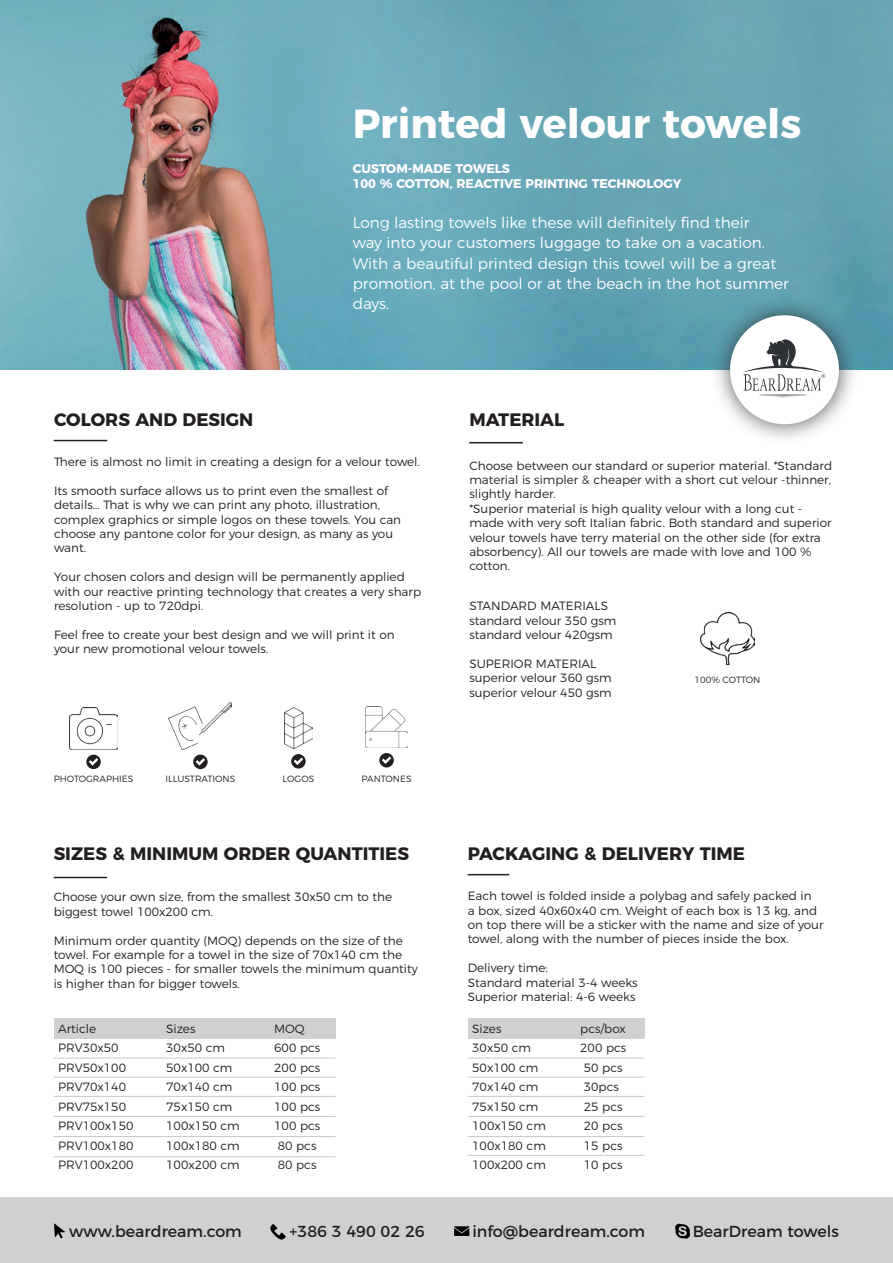
<style>
.page{position:relative;width:893px;height:1263px;background:#fff}
.page>*{position:absolute;margin:0;border:0;box-sizing:border-box;transform-origin:0 0}
.t1{font:700 40.5px "Montserrat";color:#fff}
.t2{font:700 18px "Montserrat";color:#231f20}
.t3{font:15.9px "Montserrat";color:#231f20}
.t4{font:300 15.3px/20.4px "Montserrat";color:#fff}
.t5{font:700 12.6px/15.1px "Montserrat";color:#fff}
.t6{font:300 12px/14.4px "Montserrat";color:#231f20}
.t7{font:300 9px "Montserrat";color:#231f20}
</style>
<div class="page">
<img style="left:0;top:0;width:893px;height:370px">
<div style="left:54px;top:1018px;width:281px;height:21px;background:#cfd0d2"></div>
<hr style="left:54px;top:1058px;width:281px;height:1px;background:#c7c8ca">
<hr style="left:54px;top:1077px;width:281px;height:1px;background:#c7c8ca">
<hr style="left:54px;top:1096px;width:281px;height:1px;background:#c7c8ca">
<hr style="left:54px;top:1116px;width:281px;height:1px;background:#c7c8ca">
<hr style="left:54px;top:1136px;width:281px;height:1px;background:#c7c8ca">
<hr style="left:54px;top:1156px;width:281px;height:1px;background:#c7c8ca">
<div style="left:468px;top:1018px;width:177px;height:21px;background:#cfd0d2"></div>
<hr style="left:468px;top:1058px;width:177px;height:1px;background:#c7c8ca">
<hr style="left:468px;top:1077px;width:177px;height:1px;background:#c7c8ca">
<hr style="left:468px;top:1096px;width:177px;height:1px;background:#c7c8ca">
<hr style="left:468px;top:1116px;width:177px;height:1px;background:#c7c8ca">
<hr style="left:468px;top:1136px;width:177px;height:1px;background:#c7c8ca">
<hr style="left:468px;top:1155px;width:177px;height:1px;background:#c7c8ca">
<img style="left:701px;top:612px;width:53px;height:53px">
<hr style="left:54px;top:440px;width:53px;height:1px;background:#231f20">
<hr style="left:468px;top:874px;width:41px;height:1px;background:#231f20">
<hr style="left:469px;top:442px;width:54px;height:1px;background:#231f20">
<hr style="left:54px;top:877px;width:53px;height:1px;background:#231f20">
<img style="left:169px;top:702px;width:63px;height:48px">
<img style="left:285px;top:707px;width:27px;height:41px">
<img style="left:366px;top:706px;width:41px;height:41px">
<img style="left:69px;top:707px;width:49px;height:43px">
<div style="left:86px;top:755px;width:15px;height:14px;background:#231f20;border-radius:50%"></div>
<div style="left:291px;top:754px;width:15px;height:14px;background:#231f20;border-radius:50%"></div>
<div style="left:193px;top:755px;width:15px;height:14px;background:#231f20;border-radius:50%"></div>
<div style="left:379px;top:753px;width:15px;height:14px;background:#231f20;border-radius:50%"></div>
<svg style="left:89px;top:758px;width:9px;height:8px"></svg>
<svg style="left:294px;top:757px;width:9px;height:8px"></svg>
<svg style="left:196px;top:758px;width:9px;height:8px"></svg>
<svg style="left:382px;top:756px;width:9px;height:8px"></svg>
<div style="left:0;top:1198px;width:893px;height:65px;background:#cfd0d2"></div>
<svg style="left:454px;top:1226px;width:15px;height:10px"></svg>
<svg style="left:270px;top:1224px;width:16px;height:16px"></svg>
<svg style="left:54px;top:1223px;width:11px;height:15px"></svg>
<svg style="left:675px;top:1224px;width:15px;height:14px"></svg>
<div style="left:709px;top:295px;width:150px;height:149px;background:#231f20;opacity:.75"></div>
<div style="left:730px;top:315px;width:109px;height:109px;background:#fff;border-radius:50%"></div>
<svg style="left:743px;top:339px;width:82px;height:52px"></svg>
<img style="left:759px;top:394px;width:49px;height:4px">
<img style="left:759px;top:395px;width:48px;height:1px">
<h1 class="t1" style="left:353px;top:90px;width:450px">Printed velour towels</h1>
<p class="t5" style="left:353px;top:160px;width:330px">CUSTOM-MADE TOWELS<br>100 % COTTON, REACTIVE PRINTING TECHNOLOGY</p>
<p class="t4" style="left:353px;top:211px;width:438px">Long lasting towels like these will definitely find their<br>way into your customers luggage to take on a vacation.<br>With a beautiful printed design this towel will be a great promotion, at the pool or at the beach in the hot summer days.</p>
<h2 class="t2" style="left:54px;top:404px;width:201px">COLORS AND DESIGN</h2>
<h2 class="t2" style="left:469px;top:404px;width:96px">MATERIAL</h2>
<p class="t6" style="left:54px;top:453px;width:367px">There is almost no limit in creating a design for a velour towel.</p>
<p class="t6" style="left:54px;top:482px;width:349px">Its smooth surface allows us to print even the smallest of details... That is why we can print any photo, illustration, complex graphics or simple logos on these towels. You can choose any pantone color for your design, as many as you want.</p>
<p class="t6" style="left:54px;top:569px;width:369px">Your chosen colors and design will be permanently applied with our reactive printing technology that creates a very sharp resolution - up to 720dpi.</p>
<p class="t6" style="left:54px;top:626px;width:342px">Feel free to create your best design and we will print it on your new promotional velour towels.</p>
<p class="t7" style="left:54px;top:772px;width:81px">PHOTOGRAPHIES</p>
<p class="t7" style="left:165px;top:772px;width:71px">ILLUSTRATIONS</p>
<p class="t7" style="left:283px;top:771px;width:33px">LOGOS</p>
<p class="t7" style="left:361px;top:771px;width:52px">PANTONES</p>
<p class="t6" style="left:469px;top:457px;width:364px">Choose between our standard or superior material. *Standard material is simpler &amp; cheaper with a short cut velour -thinner, slightly harder.<br>*Superior material is high quality velour with a long cut - made with very soft Italian fabric. Both standard and superior velour towels have terry material on the other side (for extra absorbency). All our towels are made with love and 100 % cotton.</p>
<p class="t6" style="left:469px;top:598px;width:149px">STANDARD MATERIALS standard velour 350 gsm standard velour 420gsm</p>
<p class="t6" style="left:469px;top:655px;width:144px">SUPERIOR MATERIAL superior velour 360 gsm superior velour 450 gsm</p>
<p class="t7" style="left:694px;top:672px;width:67px">100% COTTON</p>
<h2 class="t2" style="left:54px;top:839px;width:357px">SIZES &amp; MINIMUM ORDER QUANTITIES</h2>
<h2 class="t2" style="left:468px;top:839px;width:279px">PACKAGING &amp; DELIVERY TIME</h2>
<p class="t6" style="left:54px;top:889px;width:340px">Choose your own size, from the smallest 30x50 cm to the biggest towel 100x200 cm.</p>
<p class="t6" style="left:54px;top:932px;width:366px">Minimum order quantity (MOQ) depends on the size of the towel. For example for a towel in the size of 70x140 cm the MOQ is 100 pieces - for smaller towels the minimum quantity is higher than for bigger towels.</p>
<p class="t6" style="left:58px;top:1020px;width:40px">Article</p>
<p class="t6" style="left:166px;top:1020px;width:31px">Sizes</p>
<p class="t6" style="left:274px;top:1020px;width:32px">MOQ</p>
<p class="t6" style="left:58px;top:1040px;width:62px">PRV30x50</p>
<p class="t6" style="left:166px;top:1040px;width:60px">30x50 cm</p>
<p class="t6" style="left:274px;top:1040px;width:48px">600 pcs</p>
<p class="t6" style="left:58px;top:1059px;width:69px">PRV50x100</p>
<p class="t6" style="left:166px;top:1059px;width:68px">50x100 cm</p>
<p class="t6" style="left:274px;top:1059px;width:48px">200 pcs</p>
<p class="t6" style="left:58px;top:1079px;width:69px">PRV70x140</p>
<p class="t6" style="left:166px;top:1079px;width:68px">70x140 cm</p>
<p class="t6" style="left:274px;top:1079px;width:48px">100 pcs</p>
<p class="t6" style="left:58px;top:1098px;width:69px">PRV75x150</p>
<p class="t6" style="left:166px;top:1098px;width:68px">75x150 cm</p>
<p class="t6" style="left:274px;top:1098px;width:48px">100 pcs</p>
<p class="t6" style="left:58px;top:1118px;width:77px">PRV100x150</p>
<p class="t6" style="left:166px;top:1118px;width:75px">100x150 cm</p>
<p class="t6" style="left:274px;top:1118px;width:48px">100 pcs</p>
<p class="t6" style="left:58px;top:1137px;width:77px">PRV100x180</p>
<p class="t6" style="left:166px;top:1137px;width:75px">100x180 cm</p>
<p class="t6" style="left:278px;top:1137px;width:40px">80 pcs</p>
<p class="t6" style="left:58px;top:1157px;width:77px">PRV100x200</p>
<p class="t6" style="left:166px;top:1157px;width:75px">100x200 cm</p>
<p class="t6" style="left:278px;top:1157px;width:40px">80 pcs</p>
<p class="t6" style="left:468px;top:888px;width:357px">Each towel is folded inside a polybag and safely packed in<br>a box, sized 40x60x40 cm. Weight of each box is 13 kg, and on top there will be a sticker with the name and size of your towel, along with the number of pieces inside the box.</p>
<p class="t6" style="left:468px;top:960px;width:172px">Delivery time:<br>Standard material 3-4 weeks<br>Superior material: 4-6 weeks</p>
<p class="t6" style="left:472px;top:1020px;width:31px">Sizes</p>
<p class="t6" style="left:580px;top:1020px;width:47px">pcs/box</p>
<p class="t6" style="left:472px;top:1040px;width:60px">30x50 cm</p>
<p class="t6" style="left:580px;top:1040px;width:48px">200 pcs</p>
<p class="t6" style="left:472px;top:1059px;width:68px">50x100 cm</p>
<p class="t6" style="left:584px;top:1059px;width:40px">50 pcs</p>
<p class="t6" style="left:472px;top:1079px;width:68px">70x140 cm</p>
<p class="t6" style="left:584px;top:1079px;width:37px">30pcs</p>
<p class="t6" style="left:472px;top:1098px;width:68px">75x150 cm</p>
<p class="t6" style="left:584px;top:1098px;width:40px">25 pcs</p>
<p class="t6" style="left:472px;top:1118px;width:75px">100x150 cm</p>
<p class="t6" style="left:584px;top:1118px;width:40px">20 pcs</p>
<p class="t6" style="left:472px;top:1137px;width:75px">100x180 cm</p>
<p class="t6" style="left:584px;top:1137px;width:40px">15 pcs</p>
<p class="t6" style="left:472px;top:1157px;width:75px">100x200 cm</p>
<p class="t6" style="left:584px;top:1157px;width:40px">10 pcs</p>
<h3 class="t3" style="left:69px;top:1218px;width:174px">www.beardream.com</h3>
<h3 class="t3" style="left:290px;top:1218px;width:137px">+386 3 490 02 26</h3>
<h3 class="t3" style="left:472px;top:1218px;width:174px">info@beardream.com</h3>
<h3 class="t3" style="left:693px;top:1218px;width:148px">BearDream towels</h3>
</div>
